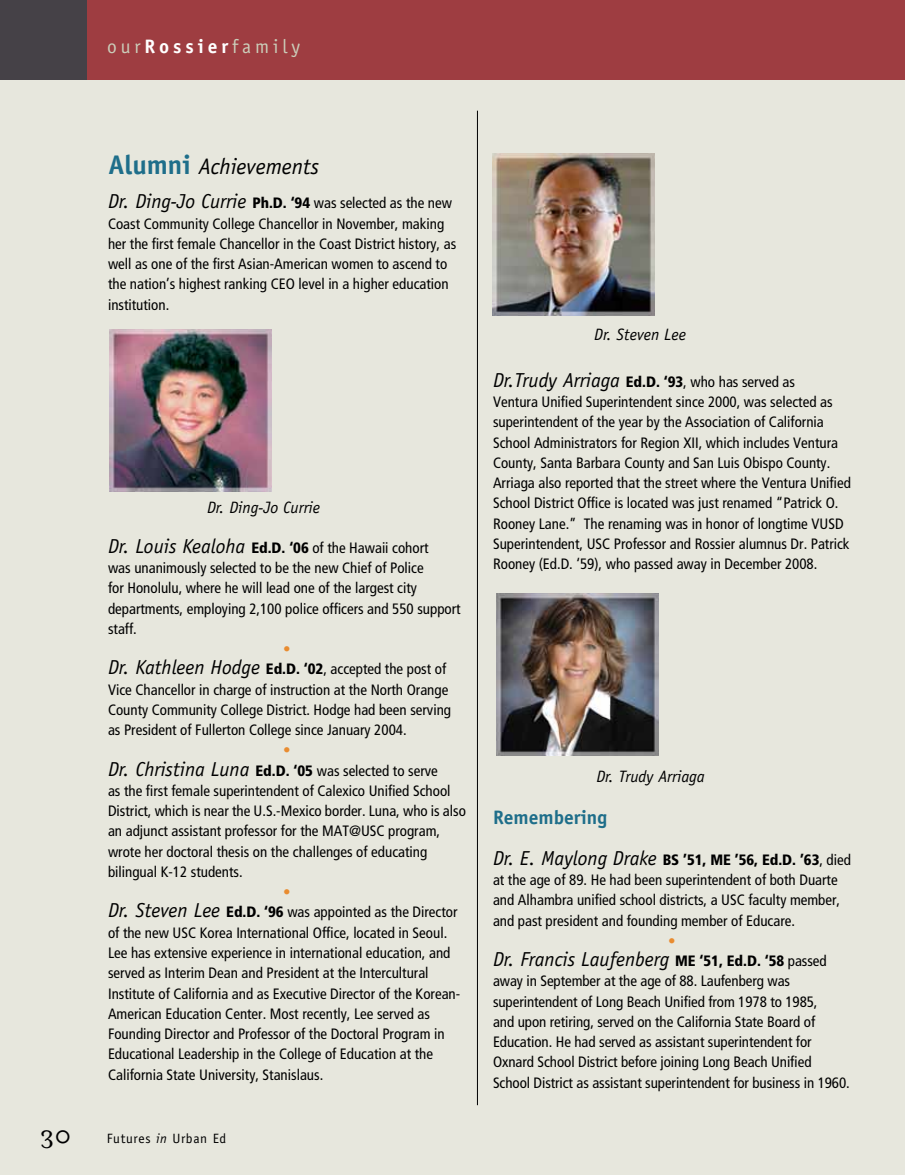
<style>
.page{position:relative;width:905px;height:1175px;background:#fff}
.page>*{position:absolute;margin:0;border:0;box-sizing:border-box;transform-origin:0 0}
.t1{font:italic 22.5px "Officina Sans";color:#000}
.t2{font:italic 20.25px "Officina Sans";color:#000}
.t3{font:19.5px "Officina Sans";letter-spacing:.2em;color:#cbceba}
.t4{font:700 19.5px "Officina Sans";color:#1e6e8a}
.t5{font:italic 16.5px "Officina Sans";color:#000}
.t6{font:condensed 15px/20.2px "Frutiger";color:#000}
.t7{font:condensed 15px "Frutiger";color:#e98c30}
.t8{font:13.5px "Officina Sans";letter-spacing:.05em;color:#000}
.s1{font-weight:700;color:#fff}
.s2{font-weight:700;font-style:normal;font-size:27px;color:#1e6e8a}
.s3{font-family:"Officina Sans";font-style:italic;font-stretch:normal;font-size:20.25px}
.s4{font-weight:900}
.s5{color:#e98c30}
.s6{font-family:"Mrs Eaves Roman";font-size:28.5px}
.s7{font-style:italic}
.s8{font-family:"Frutiger";font-weight:900;font-style:normal;font-stretch:condensed;font-size:15px}
.s9{font-family:"Frutiger";font-style:normal;font-stretch:condensed;font-size:15px}
</style>
<div class="page">
<div style="left:0;top:0;width:904px;height:1174px;background:#e7e7dd"></div>
<div style="left:87px;top:0;width:817px;height:80px;background:#9e3d41"></div>
<div style="left:0;top:0;width:87px;height:80px;background:#454147"></div>
<hr style="left:904px;top:0;width:1px;height:80px;background:#9e3d41">
<hr style="left:477px;top:111px;width:1px;height:994px;background:#000">
<img style="left:109px;top:329px;width:162px;height:162px">
<img style="left:492px;top:154px;width:162px;height:162px">
<img style="left:496px;top:593px;width:162px;height:162px">
<h3 class="t3" style="left:107px;top:35px;width:194px">our<span class="s1">Rossier</span>family</h3>
<h1 class="t1" style="left:108px;top:154px;width:212px"><span class="s2">Alumni</span> Achievements</h1>
<p class="t6" style="left:108px;top:193px;width:350px"><span class="s3">Dr. Ding-Jo Currie</span> <span class="s4">Ph.D. ‘94</span> was selected as the new Coast Community College Chancellor in November, making her the first female Chancellor in the Coast District history, as well as one of the first Asian-American women to ascend to the nation’s highest ranking CEO level in a higher education institution.</p>
<p class="t5" style="left:207px;top:497px;width:115px">Dr. Ding-Jo Currie</p>
<p class="t6" style="left:108px;top:537px;width:354px"><span class="s3">Dr. Louis Kealoha</span> <span class="s4">Ed.D. ‘06</span> of the Hawaii cohort<br>was unanimously selected to be the new Chief of Police<br>for Honolulu, where he will lead one of the largest city departments, employing 2,100 police officers and 550 support staff.</p>
<p class="t6" style="left:108px;top:639px;width:344px;text-indent:175px"><span class="s5">•<br></span><span class="s3">Dr. Kathleen Hodge</span> <span class="s4">Ed.D. ‘02</span>, accepted the post of Vice Chancellor in charge of instruction at the North Orange County Community College District. Hodge had been serving as President of Fullerton College since January 2004.</p>
<p class="t6" style="left:108px;top:740px;width:359px;text-indent:175px"><span class="s5">•<br></span><span class="s3">Dr. Christina Luna</span> <span class="s4">Ed.D. ‘05</span> was selected to serve<br>as the first female superintendent of Calexico Unified School District, which is near the U.S.-Mexico border. Luna, who is also an adjunct assistant professor for the MAT@USC program, wrote her doctoral thesis on the challenges of educating bilingual K-12 students.</p>
<p class="t6" style="left:108px;top:882px;width:354px;text-indent:175px"><span class="s5">•<br></span><span class="s3">Dr. Steven Lee</span> <span class="s4">Ed.D. ‘96</span> was appointed as the Director of the new USC Korea International Office, located in Seoul.<br>Lee has extensive experience in international education, and served as Interim Dean and President at the Intercultural Institute of California and as Executive Director of the Korean-American Education Center. Most recently, Lee served as Founding Director and Professor of the Doctoral Program in Educational Leadership in the College of Education at the California State University, Stanislaus.</p>
<p class="t8" style="left:40px;top:1130px;width:188px"><span class="s6">30</span> Futures <span class="s7">in</span> Urban Ed</p>
<p class="t5" style="left:594px;top:325px;width:93px">Dr. Steven Lee</p>
<h2 class="t2" style="left:493px;top:368px;width:303px">Dr.Trudy Arriaga <span class="s8">Ed.D. ‘93</span><span class="s9">, who has served as</span></h2>
<p class="t6" style="left:493px;top:392px;width:359px">Ventura Unified Superintendent since 2000, was selected as superintendent of the year by the Association of California School Administrators for Region XII, which includes Ventura County, Santa Barbara County and San Luis Obispo County.<br>Arriaga also reported that the street where the Ventura Unified School District Office is located was just renamed “Patrick O.<br>Rooney Lane.” The renaming was in honor of longtime VUSD Superintendent, USC Professor and Rossier alumnus Dr. Patrick Rooney (Ed.D. ‘59), who passed away in December 2008.</p>
<p class="t5" style="left:596px;top:767px;width:110px">Dr. Trudy Arriaga</p>
<h3 class="t4" style="left:493px;top:805px;width:116px">Remembering</h3>
<p class="t6" style="left:493px;top:849px;width:359px"><span class="s3">Dr. E. Maylong Drake</span> <span class="s4">BS ’51, ME ’56, Ed.D. ’63</span>, died at the age of 89. He had been superintendent of both Duarte and Alhambra unified school districts, a USC faculty member, and past president and founding member of Educare.</p>
<p class="t7" style="left:668px;top:931px;width:9px">•</p>
<h2 class="t2" style="left:493px;top:947px;width:335px">Dr. Francis Laufenberg <span class="s8">ME ‘51, Ed.D. ‘58</span> <span class="s9">passed</span></h2>
<p class="t6" style="left:493px;top:971px;width:358px">away in September at the age of 88. Laufenberg was superintendent of Long Beach Unified from 1978 to 1985,<br>and upon retiring, served on the California State Board of Education. He had served as assistant superintendent for Oxnard School District before joining Long Beach Unified School District as assistant superintendent for business in 1960.</p>
</div>
